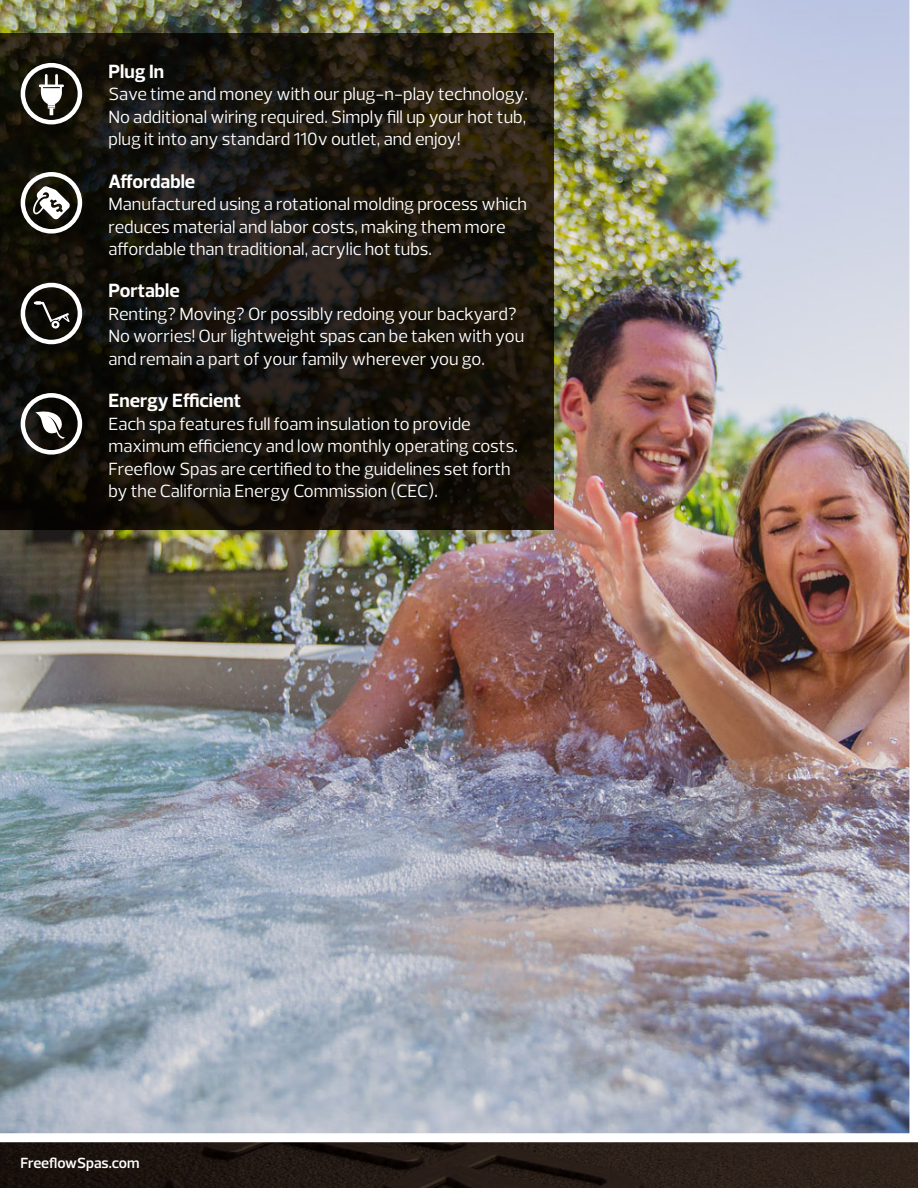
<style>
.page{position:relative;width:918px;height:1188px;background:#fff}
.page>*{position:absolute;margin:0;border:0;box-sizing:border-box;transform-origin:0 0}
.t1{font:700 19.5px "Prelo";color:#fff}
.t2{font:18px/22.5px "Prelo";color:#fff}
.t3{font:600 15px "Prelo";color:#fff}
</style>
<div class="page">
<img style="left:0;top:0;width:909px;height:1133px">
<svg style="left:0;top:1142px;width:918px;height:46px;fill:#281d17"></svg>
<svg style="left:0;top:33px;width:554px;height:497px"></svg>
<svg style="left:39px;top:73px;width:25px;height:42px"></svg>
<div style="left:21px;top:63px;width:61px;height:61px;border:4px solid #fff;border-radius:50%"></div>
<svg style="left:34px;top:301px;width:36px;height:28px"></svg>
<div style="left:21px;top:283px;width:61px;height:61px;border:4px solid #fff;border-radius:50%"></div>
<svg style="left:35px;top:411px;width:30px;height:28px"></svg>
<div style="left:21px;top:393px;width:61px;height:62px;border:4px solid #fff;border-radius:50%"></div>
<div style="left:21px;top:172px;width:61px;height:62px;border:4px solid #fff;border-radius:50%"></div>
<svg style="left:33px;top:186px;width:37px;height:34px"></svg>
<p class="t1" style="left:108px;top:59px;width:57px">Plug In</p>
<p class="t2" style="left:108px;top:83px;width:421px;text-align:justify">Save time and money with our plug-n-play technology.<br>No additional wiring required. Simply fill up your hot tub, plug it into any standard 110v outlet, and enjoy!</p>
<p class="t1" style="left:108px;top:169px;width:88px">Affordable</p>
<p class="t2" style="left:108px;top:193px;width:420px">Manufactured using a rotational molding process which reduces material and labor costs, making them more affordable than traditional, acrylic hot tubs.</p>
<p class="t1" style="left:108px;top:279px;width:73px">Portable</p>
<p class="t2" style="left:108px;top:303px;width:417px">Renting? Moving? Or possibly redoing your backyard?<br>No worries! Our lightweight spas can be taken with you and remain a part of your family wherever you go.</p>
<p class="t1" style="left:108px;top:389px;width:134px">Energy Efficient</p>
<p class="t2" style="left:108px;top:412px;width:411px">Each spa features full foam insulation to provide maximum efficiency and low monthly operating costs.<br>Freeflow Spas are certified to the guidelines set forth by the California Energy Commission (CEC).</p>
<p class="t3" style="left:20px;top:1154px;width:121px">FreeflowSpas.com</p>
</div>
